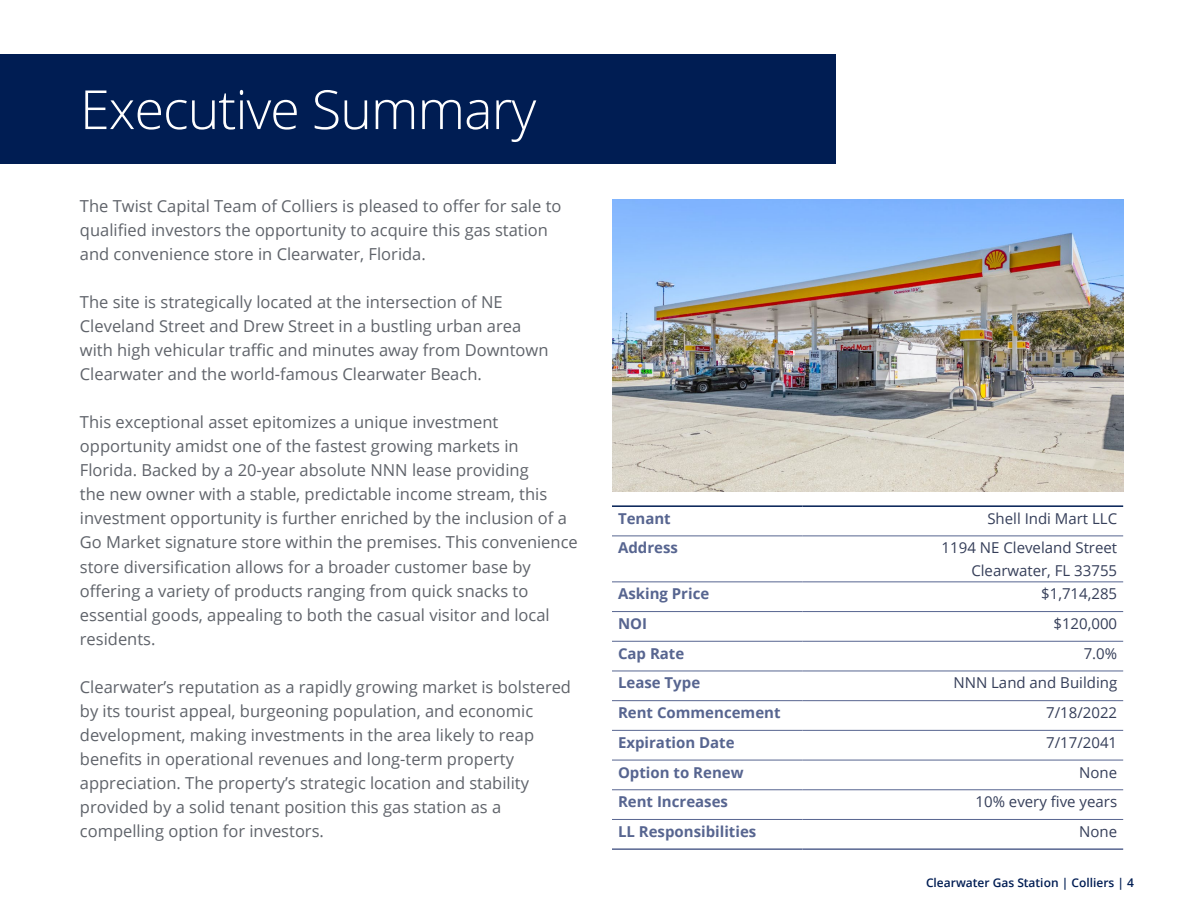
<style>
.page{position:relative;width:1188px;height:918px;background:#fff}
.page>*{position:absolute;margin:0;border:0;box-sizing:border-box;transform-origin:0 0}
.t1{font:300 54px "Open Sans";letter-spacing:-.02em;color:#fff}
.t2{font:16.5px/24px "Open Sans";color:#5f636a}
.t3{font:15px/22.5px "Open Sans";color:#353e59;text-align:right}
.t4{font:700 15px "Open Sans";color:#576590}
.t5{font:600 12px "Open Sans";color:#001d53}
</style>
<div class="page">
<div style="left:0;top:54px;width:836px;height:110px;background:#001d53"></div>
<hr style="left:612px;top:505px;width:191px;height:2px;background:#001d53">
<hr style="left:803px;top:505px;width:320px;height:2px;background:#001d53">
<hr style="left:612px;top:536px;width:191px;height:1px;background:#576590">
<hr style="left:803px;top:536px;width:320px;height:1px;background:#576590">
<hr style="left:612px;top:582px;width:191px;height:1px;background:#576590">
<hr style="left:803px;top:582px;width:320px;height:1px;background:#576590">
<hr style="left:612px;top:611px;width:191px;height:1px;background:#576590">
<hr style="left:803px;top:611px;width:320px;height:1px;background:#576590">
<hr style="left:612px;top:641px;width:191px;height:1px;background:#576590">
<hr style="left:803px;top:641px;width:320px;height:1px;background:#576590">
<hr style="left:612px;top:671px;width:191px;height:1px;background:#576590">
<hr style="left:803px;top:671px;width:320px;height:1px;background:#576590">
<hr style="left:612px;top:700px;width:191px;height:1px;background:#576590">
<hr style="left:803px;top:700px;width:320px;height:1px;background:#576590">
<hr style="left:612px;top:730px;width:191px;height:1px;background:#576590">
<hr style="left:803px;top:730px;width:320px;height:1px;background:#576590">
<hr style="left:612px;top:760px;width:191px;height:1px;background:#576590">
<hr style="left:803px;top:760px;width:320px;height:1px;background:#576590">
<hr style="left:612px;top:790px;width:191px;height:1px;background:#576590">
<hr style="left:803px;top:790px;width:320px;height:1px;background:#576590">
<hr style="left:612px;top:819px;width:191px;height:1px;background:#576590">
<hr style="left:803px;top:819px;width:320px;height:1px;background:#576590">
<hr style="left:612px;top:848px;width:191px;height:2px;background:#576590">
<hr style="left:803px;top:848px;width:320px;height:2px;background:#576590">
<img style="left:612px;top:200px;width:511px;height:291px">
<h1 class="t1" style="left:80px;top:72px;width:458px">Executive Summary</h1>
<p class="t2" style="left:80px;top:194px;width:483px">The Twist Capital Team of Colliers is pleased to offer for sale to qualified investors the opportunity to acquire this gas station and convenience store in Clearwater, Florida.</p>
<p class="t2" style="left:80px;top:290px;width:470px">The site is strategically located at the intersection of NE Cleveland Street and Drew Street in a bustling urban area with high vehicular traffic and minutes away from Downtown Clearwater and the world-famous Clearwater Beach.</p>
<p class="t2" style="left:80px;top:410px;width:499px">This exceptional asset epitomizes a unique investment opportunity amidst one of the fastest growing markets in Florida. Backed by a 20-year absolute NNN lease providing<br>the new owner with a stable, predictable income stream, this investment opportunity is further enriched by the inclusion of a Go Market signature store within the premises. This convenience store diversification allows for a broader customer base by offering a variety of products ranging from quick snacks to essential goods, appealing to both the casual visitor and local residents.</p>
<p class="t2" style="left:80px;top:674px;width:493px">Clearwater’s reputation as a rapidly growing market is bolstered by its tourist appeal, burgeoning population, and economic development, making investments in the area likely to reap benefits in operational revenues and long-term property appreciation. The property’s strategic location and stability provided by a solid tenant position this gas station as a compelling option for investors.</p>
<p class="t4" style="left:618px;top:508px;width:54px">Tenant</p>
<p class="t3" style="left:987px;top:507px;width:131px">Shell Indi Mart LLC</p>
<p class="t4" style="left:618px;top:537px;width:61px">Address</p>
<p class="t3" style="left:942px;top:536px;width:177px">1194 NE Cleveland Street<br>Clearwater, FL 33755</p>
<p class="t4" style="left:618px;top:583px;width:93px">Asking Price</p>
<p class="t3" style="left:1041px;top:582px;width:77px">$1,714,285</p>
<p class="t4" style="left:618px;top:613px;width:31px">NOI</p>
<p class="t3" style="left:1053px;top:612px;width:65px">$120,000</p>
<p class="t4" style="left:618px;top:643px;width:68px">Cap Rate</p>
<p class="t3" style="left:1084px;top:642px;width:35px">7.0%</p>
<p class="t4" style="left:618px;top:672px;width:84px">Lease Type</p>
<p class="t3" style="left:953px;top:671px;width:165px">NNN Land and Building</p>
<p class="t4" style="left:618px;top:702px;width:164px">Rent Commencement</p>
<p class="t3" style="left:1046px;top:701px;width:73px">7/18/2022</p>
<p class="t4" style="left:618px;top:732px;width:118px">Expiration Date</p>
<p class="t3" style="left:1046px;top:731px;width:73px">7/17/2041</p>
<p class="t4" style="left:618px;top:762px;width:127px">Option to Renew</p>
<p class="t3" style="left:1079px;top:760px;width:39px">None</p>
<p class="t4" style="left:618px;top:791px;width:112px">Rent Increases</p>
<p class="t3" style="left:976px;top:790px;width:143px">10% every five years</p>
<p class="t4" style="left:618px;top:821px;width:140px">LL Responsibilities</p>
<p class="t3" style="left:1079px;top:820px;width:39px">None</p>
<p class="t5" style="left:926px;top:874px;width:210px">Clearwater Gas Station | Colliers | 4</p>
</div>
